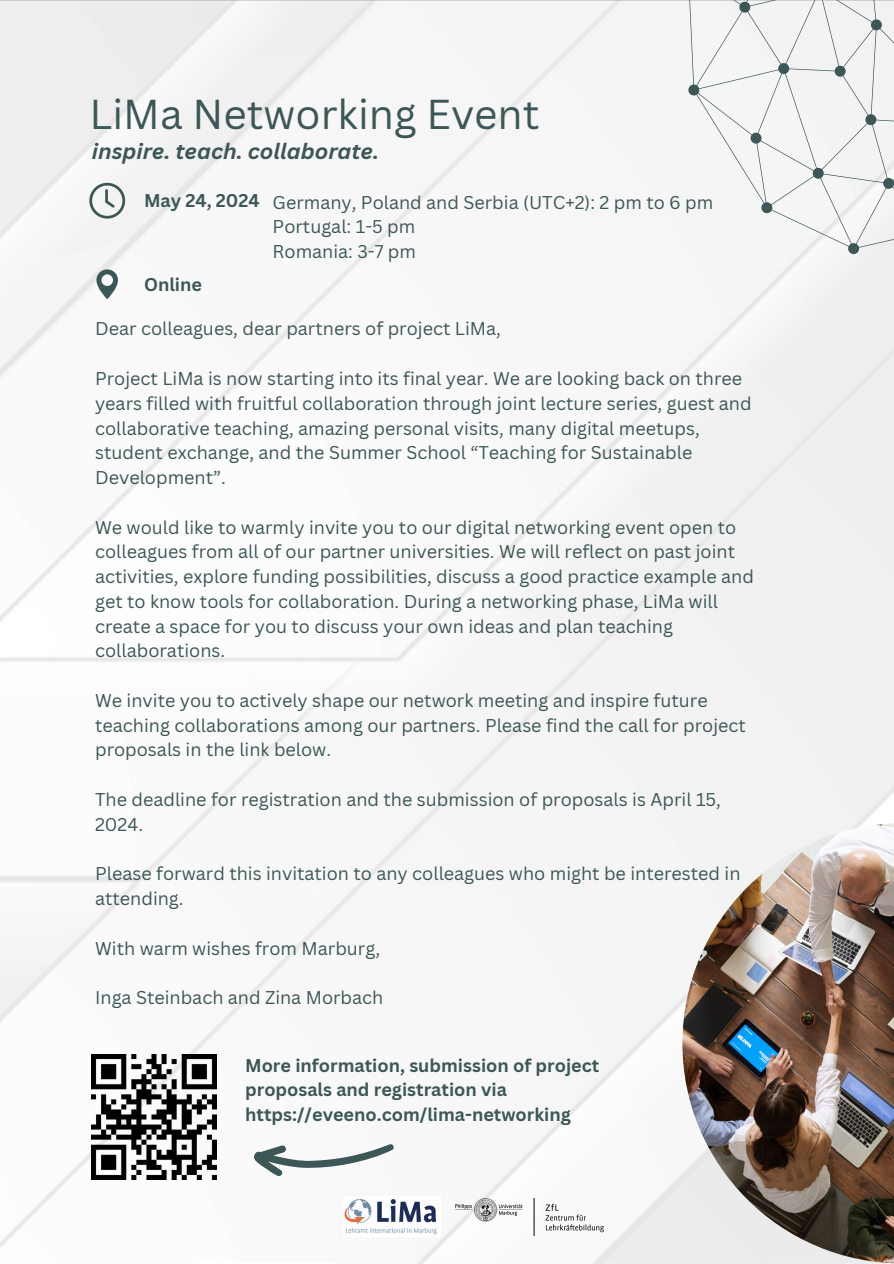
<style>
.page{position:relative;width:894px;height:1264px;background:#fff}
.page>*{position:absolute;margin:0;border:0;box-sizing:border-box;transform-origin:0 0}
.t1{font:40.65px "Canva Sans";color:#3d5656}
.t2{font:italic 700 21.6px "Canva Sans";color:#3d5656}
.t3{font:18px/24.8px "Canva Sans";color:#3d5656}
.t4{font:700 18px/24.8px "Canva Sans";color:#3d5656}
</style>
<div class="page">
<img style="left:0;top:0;width:893px;height:1263px">
<div style="left:634px;top:0;width:259px;height:307px;background:#f5f5f5"></div>
<img style="left:196px;top:1262px;width:136px;height:1px">
<svg style="left:96px;top:269px;width:22px;height:30px"></svg>
<svg style="left:89px;top:183px;width:36px;height:35px"></svg>
<img style="left:682px;top:823px;width:211px;height:440px">
<img style="left:92px;top:1054px;width:125px;height:125px">
<svg style="left:248px;top:1089px;width:147px;height:126px"></svg>
<img style="left:343px;top:1196px;width:97px;height:40px">
<img style="left:456px;top:1198px;width:147px;height:37px">
<h1 class="t1" style="left:89px;top:86px;width:451px">LiMa Networking Event</h1>
<p class="t2" style="left:92px;top:136px;width:289px">inspire. teach. collaborate.</p>
<h2 class="t4" style="left:144px;top:188px;width:117px">May 24, 2024</h2>
<p class="t3" style="left:272px;top:189px;width:442px">Germany, Poland and Serbia (UTC+2): 2 pm to 6 pm</p>
<h3 class="t3" style="left:272px;top:214px;width:144px">Portugal: 1-5 pm</h3>
<p class="t3" style="left:272px;top:239px;width:145px">Romania: 3-7 pm</p>
<p class="t4" style="left:144px;top:272px;width:59px">Online</p>
<p class="t3" style="left:95px;top:316px;width:407px">Dear colleagues, dear partners of project LiMa,</p>
<p class="t3" style="left:95px;top:365px;width:658px">Project LiMa is now starting into its final year. We are looking back on three years filled with fruitful collaboration through joint lecture series, guest and collaborative teaching, amazing personal visits, many digital meetups, student exchange, and the Summer School “Teaching for Sustainable Development”.</p>
<p class="t3" style="left:95px;top:514px;width:660px">We would like to warmly invite you to our digital networking event open to colleagues from all of our partner universities. We will reflect on past joint activities, explore funding possibilities, discuss a good practice example and get to know tools for collaboration. During a networking phase, LiMa will create a space for you to discuss your own ideas and plan teaching collaborations.</p>
<p class="t3" style="left:95px;top:687px;width:652px">We invite you to actively shape our network meeting and inspire future teaching collaborations among our partners. Please find the call for project proposals in the link below.</p>
<p class="t3" style="left:95px;top:786px;width:627px">The deadline for registration and the submission of proposals is April 15,<br>2024.</p>
<p class="t3" style="left:95px;top:860px;width:646px">Please forward this invitation to any colleagues who might be interested in attending.</p>
<p class="t3" style="left:95px;top:935px;width:286px">With warm wishes from Marburg,</p>
<p class="t3" style="left:95px;top:984px;width:290px">Inga Steinbach and Zina Morbach</p>
<h3 class="t4" style="left:245px;top:1052px;width:355px">More information, submission of project proposals and registration via https://eveeno.com/lima-networking</h3>
</div>
